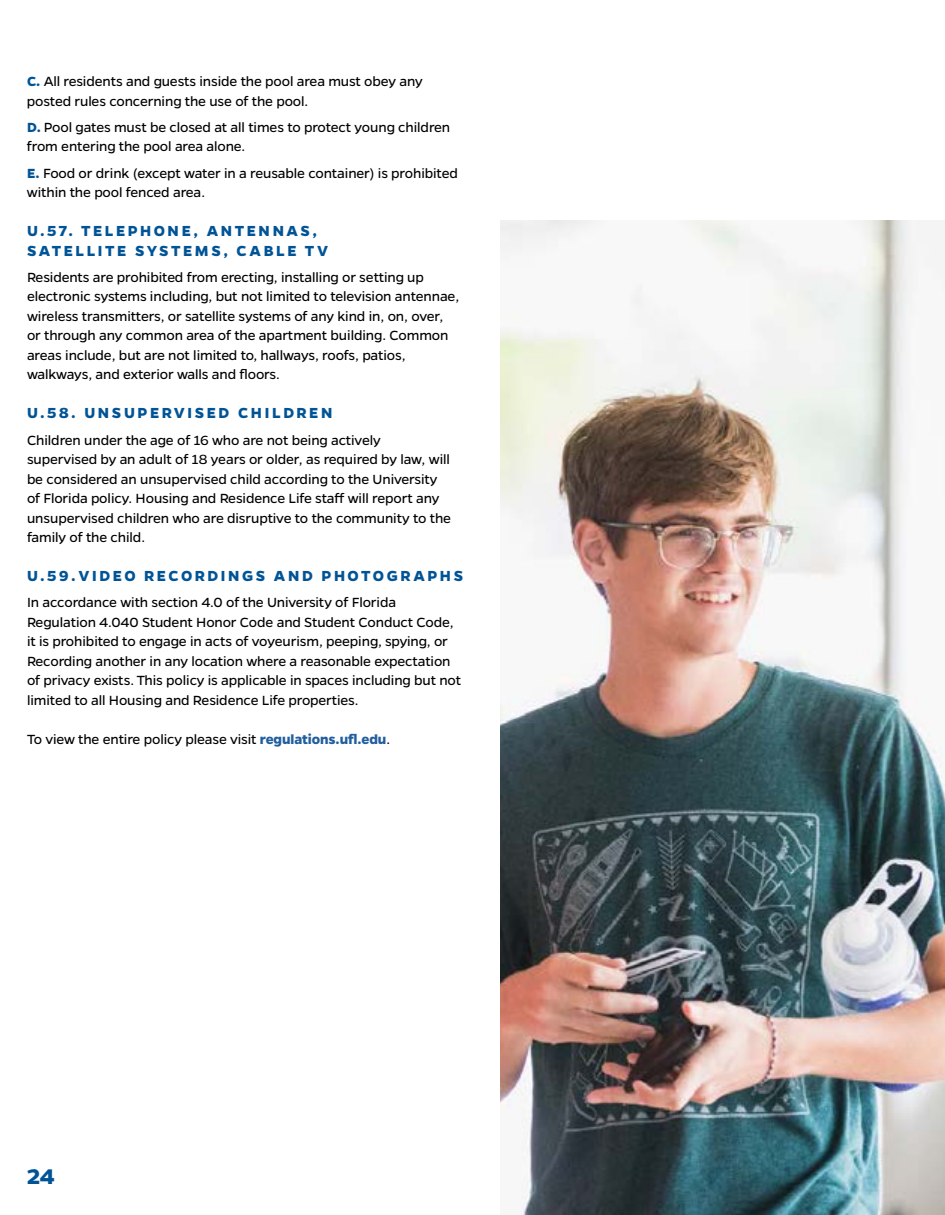
<style>
.page{position:relative;width:945px;height:1215px;background:#fff}
.page>*{position:absolute;margin:0;border:0;box-sizing:border-box;transform-origin:0 0}
.t1{font:700 24px "Gentona";color:#005496}
.t2{font:700 16.5px/19.5px "Gentona";letter-spacing:.155em;color:#005496}
.t3{font:15px/19.5px "Gentona";letter-spacing:-.01em;color:#000}
.s1{font-weight:700;color:#005496}
.s2{font-weight:700;color:#215e9e}
</style>
<div class="page">
<img style="left:500px;top:221px;width:445px;height:994px">
<p class="t3" style="left:27px;top:72px;width:397px"><span class="s1">C.</span> All residents and guests inside the pool area must obey any posted rules concerning the use of the pool.</p>
<p class="t3" style="left:27px;top:117px;width:425px"><span class="s1">D.</span> Pool gates must be closed at all times to protect young children from entering the pool area alone.</p>
<p class="t3" style="left:27px;top:163px;width:432px"><span class="s1">E.</span> Food or drink (except water in a reusable container) is prohibited within the pool fenced area.</p>
<p class="t2" style="left:27px;top:221px;width:303px">U.57. TELEPHONE, ANTENNAS,<br>SATELLITE SYSTEMS, CABLE TV</p>
<p class="t3" style="left:27px;top:267px;width:434px">Residents are prohibited from erecting, installing or setting up electronic systems including, but not limited to television antennae, wireless transmitters, or satellite systems of any kind in, on, over, or through any common area of the apartment building. Common areas include, but are not limited to, hallways, roofs, patios, walkways, and exterior walls and floors.</p>
<p class="t2" style="left:27px;top:403px;width:307px">U.58. UNSUPERVISED CHILDREN</p>
<p class="t3" style="left:27px;top:430px;width:426px">Children under the age of 16 who are not being actively supervised by an adult of 18 years or older, as required by law, will be considered an unsupervised child according to the University of Florida policy. Housing and Residence Life staff will report any unsupervised children who are disruptive to the community to the family of the child.</p>
<p class="t2" style="left:27px;top:566px;width:438px">U.59.VIDEO RECORDINGS AND PHOTOGRAPHS</p>
<p class="t3" style="left:27px;top:593px;width:436px">I n accordance with section 4.0 of the University of Florida Regulation 4.040 Student Honor Code and Student Conduct Code, it is prohibited to engage in acts of voyeurism, peeping, spying, or Recording another in any location where a reasonable expectation of privacy exists. This policy is applicable in spaces including but not limited to all Housing and Residence Life properties.</p>
<p class="t3" style="left:27px;top:729px;width:365px">To view the entire policy please visit <span class="s2">regulations.ufl.edu</span>.</p>
<h1 class="t1" style="left:27px;top:1162px;width:29px">24</h1>
</div>
